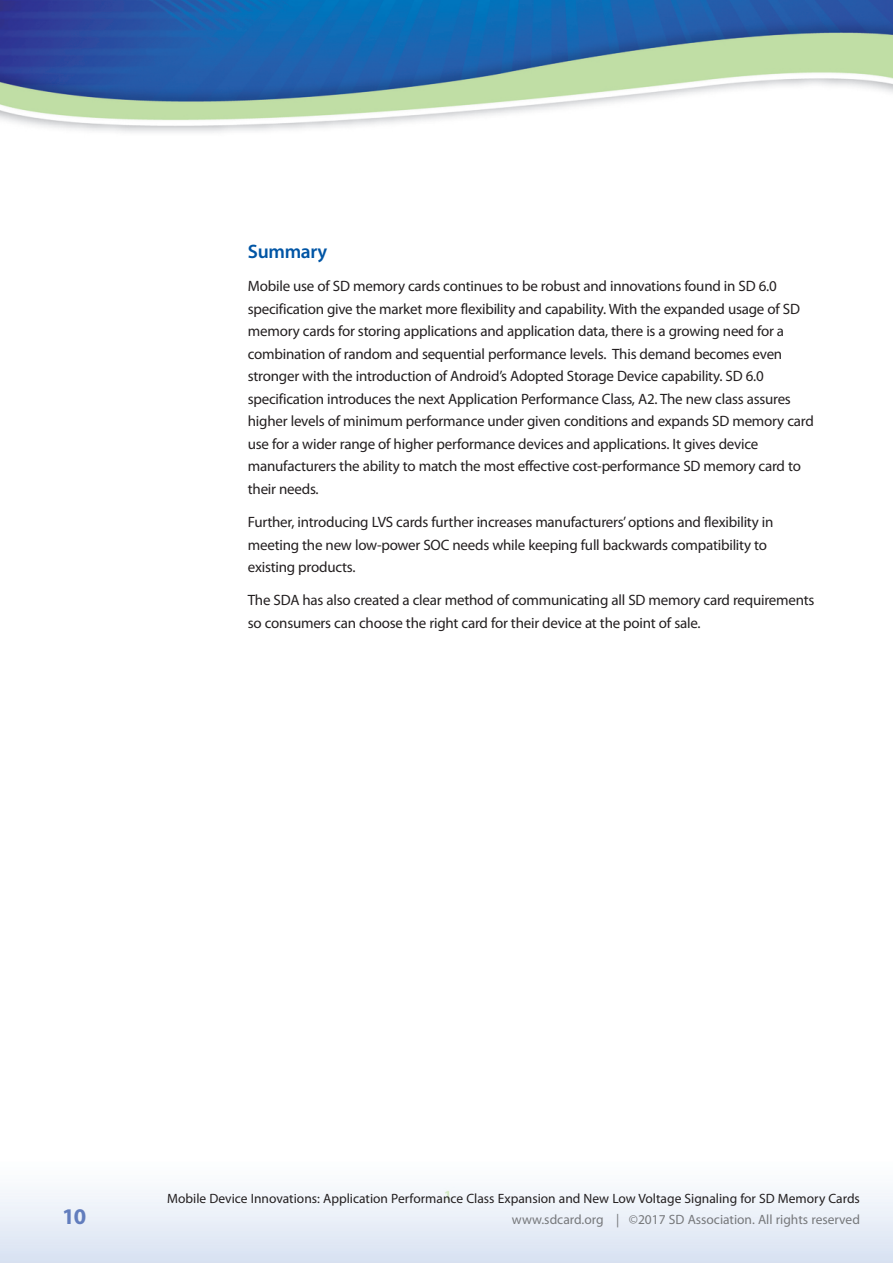
<style>
.page{position:relative;width:893px;height:1263px;background:#fff}
.page>*{position:absolute;margin:0;border:0;box-sizing:border-box;transform-origin:0 0}
.t1{font:700 22.5px "Myriad Pro";color:#627dbd}
.t2{font:600 19.5px "Myriad Pro";letter-spacing:-.015em;color:#0155a5}
.t3{font:15px/22.5px "Myriad Pro";letter-spacing:-.015em;color:#231f20}
.t4{font:13.5px "Myriad Pro";color:#231f20}
.t5{font:13.5px "Myriad Pro";color:#76787b}
</style>
<div class="page">
<img style="left:0;top:0;width:893px;height:1263px">
<h2 class="t2" style="left:248px;top:244px;width:81px">Summary</h2>
<p class="t3" style="left:248px;top:276px;width:567px">Mobile use of SD memory cards continues to be robust and innovations found in SD 6.0 specification give the market more flexibility and capability. With the expanded usage of SD memory cards for storing applications and application data, there is a growing need for a combination of random and sequential performance levels. This demand becomes even stronger with the introduction of Android’s Adopted Storage Device capability. SD 6.0 specification introduces the next Application Performance Class, A2. The new class assures higher levels of minimum performance under given conditions and expands SD memory card use for a wider range of higher performance devices and applications. It gives device manufacturers the ability to match the most effective cost-performance SD memory card to their needs.</p>
<p class="t3" style="left:248px;top:512px;width:527px">Further, introducing LVS cards further increases manufacturers’options and flexibility in meeting the new low-power SOC needs while keeping full backwards compatibility to existing products.</p>
<p class="t3" style="left:248px;top:590px;width:568px">The SDA has also created a clear method of communicating all SD memory card requirements so consumers can choose the right card for their device at the point of sale.</p>
<h1 class="t1" style="left:62px;top:1208px;width:25px">10</h1>
<p class="t4" style="left:167px;top:1193px;width:694px">Mobile Device Innovations: Application Performance Class Expansion and New Low Voltage Signaling for SD Memory Cards</p>
<p class="t5" style="left:512px;top:1214px;width:350px">www.sdcard.org | ©2017 SD Association. All rights reserved</p>
</div>
